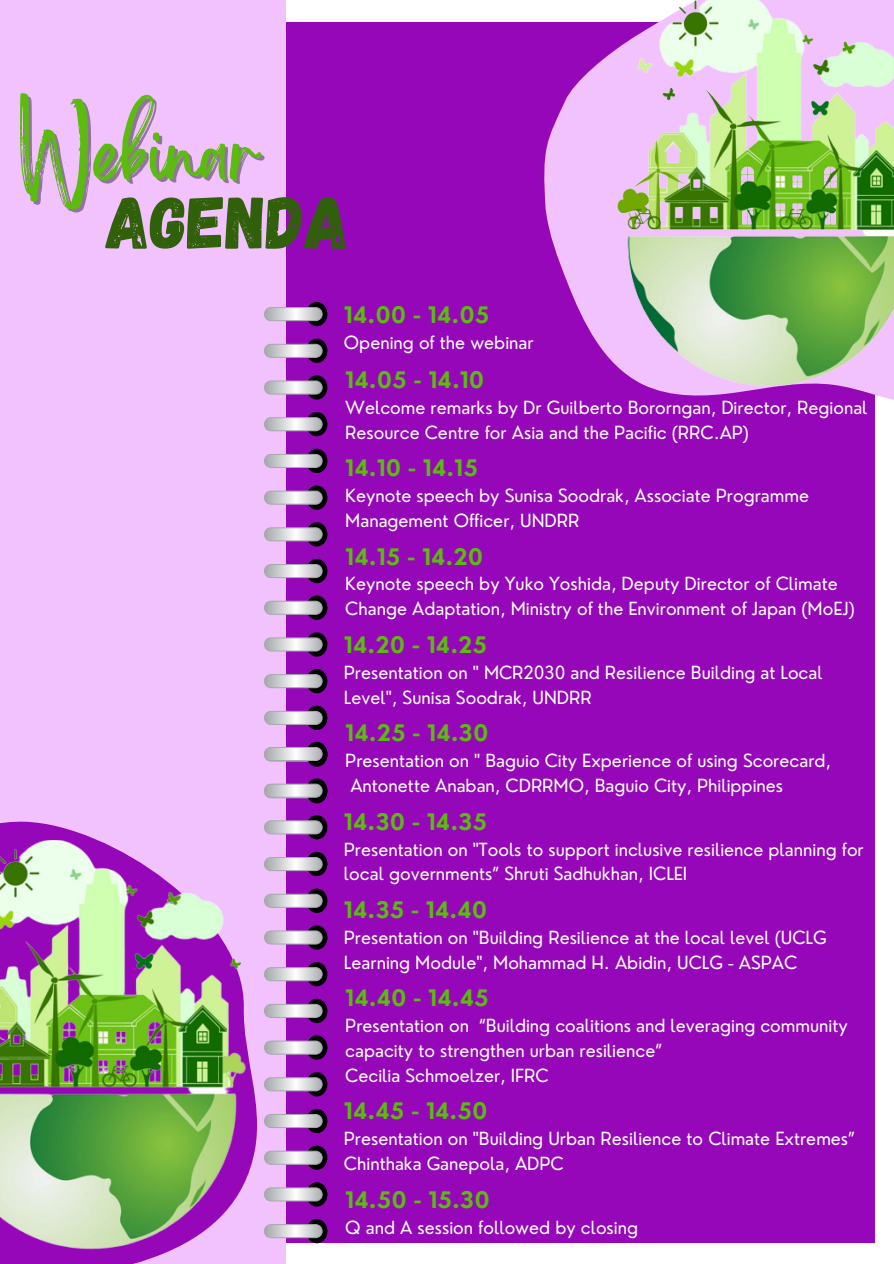
<style>
.page{position:relative;width:894px;height:1264px;background:#fff}
.page>*{position:absolute;margin:0;border:0;box-sizing:border-box;transform-origin:0 0}
.t1{font:73.95px "Gagalin";color:#306009}
.t2{font:68.25px "Brightwall";color:#5bbb0e}
.t3{font:700 22.2px "Nourd";color:#5bbb0e}
.t4{font:17.7px/24.8px "Nourd";color:#fff}
</style>
<div class="page">
<div style="left:43px;top:22px;width:831px;height:1219px;background:#9507b8"></div>
<div style="left:0;top:0;width:286px;height:1263px;background:#f2c2ff"></div>
<svg style="left:544px;top:81px;width:35px;height:229px;fill:#f2c2ff"></svg>
<svg style="left:0;top:821px;width:97px;height:19px;fill:#9507b8"></svg>
<img style="left:579px;top:0;width:314px;height:468px">
<img style="left:0;top:840px;width:257px;height:423px">
<svg style="left:264px;top:302px;width:63px;height:941px"></svg>
<h2 class="t2" style="left:19px;top:129px;width:242px">Webinar</h2>
<h1 class="t1" style="left:106px;top:174px;width:245px">AGENDA</h1>
<p class="t3" style="left:344px;top:301px;width:147px">14.00 - 14.05</p>
<p class="t4" style="left:344px;top:330px;width:191px">Opening of the webinar</p>
<p class="t3" style="left:345px;top:365px;width:141px">14.05 - 14.10</p>
<p class="t4" style="left:345px;top:395px;width:523px">Welcome remarks by Dr Guilberto Bororngan, Director, Regional<br>Resource Centre for Asia and the Pacific (RRC.AP)</p>
<p class="t3" style="left:345px;top:454px;width:134px">14.10 - 14.15</p>
<p class="t4" style="left:345px;top:483px;width:465px">Keynote speech by Sunisa Soodrak, Associate Programme<br>Management Officer, UNDRR</p>
<p class="t3" style="left:345px;top:542px;width:139px">14.15 - 14.20</p>
<p class="t4" style="left:345px;top:571px;width:511px">Keynote speech by Yuko Yoshida, Deputy Director of Climate<br>Change Adaptation, Ministry of the Environment of Japan (MoEJ)</p>
<p class="t3" style="left:344px;top:630px;width:145px">14.20 - 14.25</p>
<p class="t4" style="left:344px;top:659px;width:480px">Presentation on " MCR2030 and Resilience Building at Local<br>Level", Sunisa Soodrak, UNDRR</p>
<p class="t3" style="left:345px;top:719px;width:145px">14.25 - 14.30</p>
<p class="t4" style="left:345px;top:748px;width:487px">Presentation on " Baguio City Experience of using Scorecard,<br>Antonette Anaban, CDRRMO, Baguio City, Philippines</p>
<p class="t3" style="left:344px;top:807px;width:145px">14.30 - 14.35</p>
<p class="t4" style="left:344px;top:836px;width:521px">Presentation on "Tools to support inclusive resilience planning for local governments” Shruti Sadhukhan, ICLEI</p>
<p class="t3" style="left:344px;top:895px;width:145px">14.35 - 14.40</p>
<p class="t4" style="left:344px;top:924px;width:484px">Presentation on "Building Resilience at the local level (UCLG<br>Learning Module", Mohammad H. Abidin, UCLG - ASPAC</p>
<p class="t3" style="left:345px;top:984px;width:145px">14.40 - 14.45</p>
<p class="t4" style="left:345px;top:1013px;width:504px">Presentation on “Building coalitions and leveraging community capacity to strengthen urban resilience”<br>Cecilia Schmoelzer, IFRC</p>
<p class="t3" style="left:344px;top:1097px;width:145px">14.45 - 14.50</p>
<p class="t4" style="left:344px;top:1126px;width:512px">Presentation on "Building Urban Resilience to Climate Extremes”<br>Chinthaka Ganepola, ADPC</p>
<p class="t3" style="left:345px;top:1185px;width:146px">14.50 - 15.30</p>
<p class="t4" style="left:345px;top:1214px;width:294px">Q and A session followed by closing</p>
</div>
